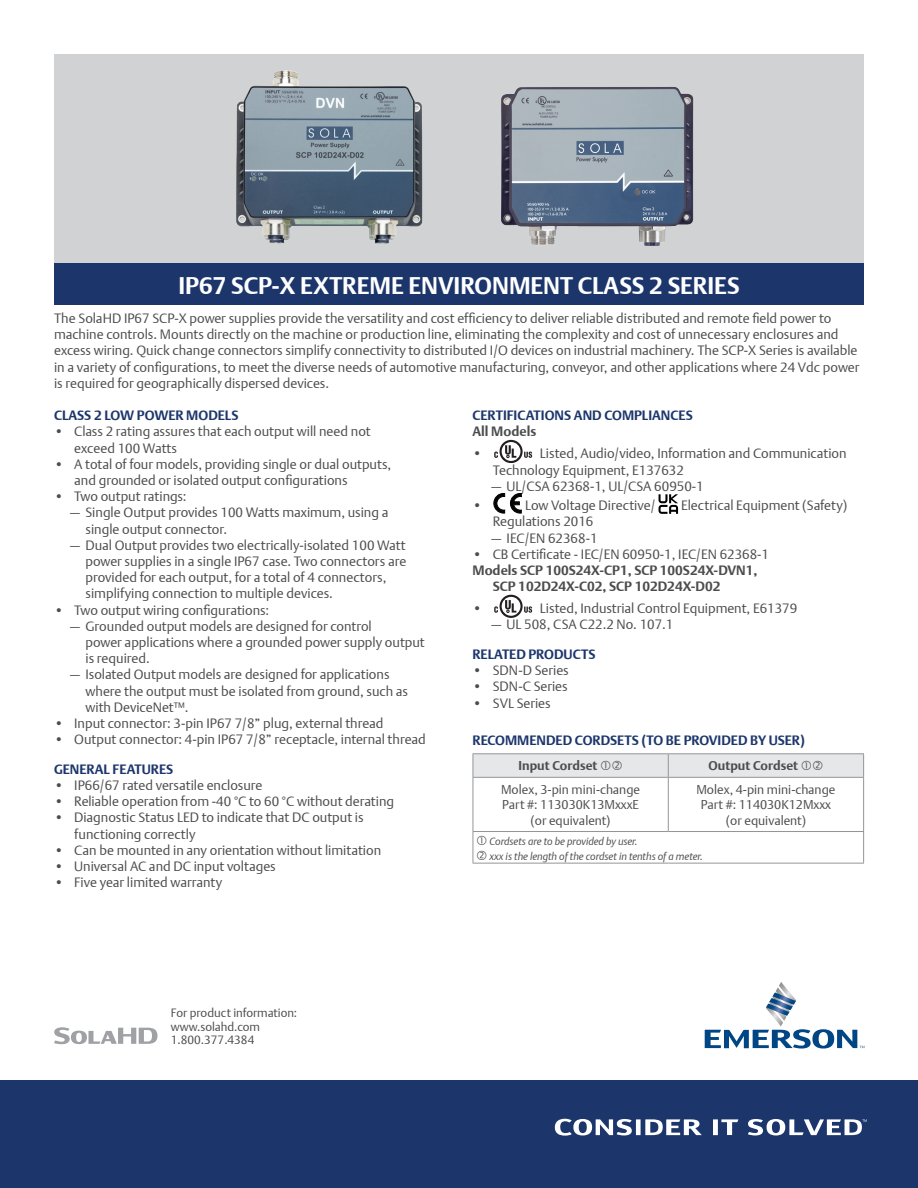
<style>
.page{position:relative;width:918px;height:1188px;background:#fff}
.page>*{position:absolute;margin:0;border:0;box-sizing:border-box;transform-origin:0 0}
.t1{font:700 24px "DTL Argo T";color:#fff}
.t2{font:13.5px/16.2px "DTL Argo T Light";color:#4b4c4d}
.t3{font:700 13.5px "DTL Argo T";color:#1c366c}
.t4{font:700 13.5px/16.2px "DTL Argo T";color:#4b4c4d}
.t5{font:12.75px/15.3px "DTL Argo T Light";color:#4b4c4d;text-align:center}
.t6{font:700 12.75px "DTL Argo T";color:#4b4c4d}
.t7{font:12px/13.5px "DTL Argo T Light";color:#4b4c4d}
.t8{font:italic 10.5px/15.3px "DTL Argo T Light";letter-spacing:-.005em;color:#4b4c4d}
</style>
<div class="page">
<div style="left:0;top:1080px;width:918px;height:108px;background:#1c366c"></div>
<svg style="left:705px;top:982px;width:159px;height:67px"></svg>
<svg style="left:54px;top:1027px;width:103px;height:17px"></svg>
<svg style="left:713px;top:1119px;width:25px;height:16px"></svg>
<svg style="left:555px;top:1119px;width:147px;height:17px"></svg>
<svg style="left:748px;top:1119px;width:119px;height:16px"></svg>
<svg style="left:500px;top:440px;width:23px;height:23px"></svg>
<div style="left:502px;top:442px;width:18px;height:19px;background:#fff;border-radius:50%"></div>
<svg style="left:505px;top:445px;width:11px;height:13px"></svg>
<svg style="left:524px;top:452px;width:8px;height:6px"></svg>
<svg style="left:494px;top:452px;width:4px;height:6px"></svg>
<svg style="left:494px;top:493px;width:27px;height:20px"></svg>
<svg style="left:659px;top:494px;width:19px;height:20px"></svg>
<svg style="left:500px;top:595px;width:23px;height:23px"></svg>
<div style="left:502px;top:597px;width:18px;height:19px;background:#fff;border-radius:50%"></div>
<svg style="left:505px;top:600px;width:11px;height:13px"></svg>
<svg style="left:524px;top:606px;width:8px;height:7px"></svg>
<svg style="left:494px;top:606px;width:4px;height:7px"></svg>
<div style="left:54px;top:54px;width:810px;height:210px;background:#d1d2d4"></div>
<div style="left:54px;top:264px;width:810px;height:41px;background:#1c366c"></div>
<img style="left:236px;top:70px;width:187px;height:174px">
<img style="left:501px;top:87px;width:193px;height:159px">
<hr style="left:473px;top:777px;width:195px;height:1px;background:#939598">
<hr style="left:473px;top:778px;width:1px;height:53px;background:#939598">
<hr style="left:668px;top:777px;width:196px;height:1px;background:#939598">
<hr style="left:668px;top:778px;width:1px;height:53px;background:#939598">
<hr style="left:863px;top:778px;width:1px;height:53px;background:#939598">
<hr style="left:473px;top:831px;width:195px;height:1px;background:#939598">
<hr style="left:473px;top:832px;width:1px;height:31px;background:#939598">
<hr style="left:668px;top:831px;width:196px;height:1px;background:#939598">
<hr style="left:863px;top:832px;width:1px;height:31px;background:#939598">
<hr style="left:473px;top:863px;width:195px;height:1px;background:#939598">
<hr style="left:668px;top:863px;width:196px;height:1px;background:#939598">
<hr style="left:473px;top:753px;width:195px;height:1px;background:#939598">
<hr style="left:668px;top:753px;width:196px;height:1px;background:#939598">
<svg style="left:473px;top:754px;width:391px;height:23px;background:#e3e4e6"></svg>
<h1 class="t1" style="left:178px;top:271px;width:563px">IP67 SCP-X EXTREME ENVIRONMENT CLASS 2 SERIES</h1>
<p class="t2" style="left:54px;top:310px;width:807px">The SolaHD IP67 SCP-X power supplies provide the versatility and cost efficiency to deliver reliable distributed and remote field power to machine controls. Mounts directly on the machine or production line, eliminating the complexity and cost of unnecessary enclosures and excess wiring. Quick change connectors simplify connectivity to distributed I/O devices on industrial machinery. The SCP-X Series is available in a variety of configurations, to meet the diverse needs of automotive manufacturing, conveyor, and other applications where 24 Vdc power is required for geographically dispersed devices.</p>
<p class="t3" style="left:54px;top:407px;width:186px">CLASS 2 LOW POWER MODELS</p>
<p class="t2" style="left:74px;top:423px;width:298px;text-indent:-20px">• Class 2 rating assures that each output will need not exceed 100 Watts</p>
<p class="t2" style="left:74px;top:456px;width:319px;text-indent:-20px">• A total of four models, providing single or dual outputs, and grounded or isolated output configurations</p>
<p class="t2" style="left:54px;top:488px;width:134px">• Two output ratings:</p>
<p class="t2" style="left:85px;top:504px;width:304px;text-indent:-15px">— Single Output provides 100 Watts maximum, using a single output connector.</p>
<p class="t2" style="left:85px;top:537px;width:322px;text-indent:-15px">— Dual Output provides two electrically-isolated 100 Watt power supplies in a single IP67 case. Two connectors are provided for each output, for a total of 4 connectors, simplifying connection to multiple devices.</p>
<p class="t2" style="left:54px;top:602px;width:217px">• Two output wiring configurations:</p>
<p class="t2" style="left:85px;top:618px;width:341px;text-indent:-15px">— Grounded output models are designed for control<br>power applications where a grounded power supply output is required.</p>
<p class="t2" style="left:85px;top:666px;width:324px;text-indent:-15px">— Isolated Output models are designed for applications where the output must be isolated from ground, such as with DeviceNet™.</p>
<p class="t2" style="left:54px;top:715px;width:331px">• Input connector: 3-pin IP67 7/8” plug, external thread</p>
<p class="t2" style="left:54px;top:731px;width:373px">• Output connector: 4-pin IP67 7/8” receptacle, internal thread</p>
<p class="t3" style="left:54px;top:761px;width:121px">GENERAL FEATURES</p>
<p class="t2" style="left:54px;top:777px;width:210px">• IP66/67 rated versatile enclosure</p>
<p class="t2" style="left:54px;top:793px;width:342px">• Reliable operation from -40 °C to 60 °C without derating</p>
<p class="t2" style="left:74px;top:809px;width:291px;text-indent:-20px">• Diagnostic Status LED to indicate that DC output is functioning correctly</p>
<p class="t2" style="left:54px;top:842px;width:329px">• Can be mounted in any orientation without limitation</p>
<p class="t2" style="left:54px;top:858px;width:223px">• Universal AC and DC input voltages</p>
<p class="t2" style="left:54px;top:874px;width:170px">• Five year limited warranty</p>
<p class="t3" style="left:472px;top:407px;width:222px">CERTIFICATIONS AND COMPLIANCES</p>
<p class="t4" style="left:472px;top:423px;width:65px">All Models</p>
<p class="t2" style="left:472px;top:445px;width:11px">•</p>
<p class="t2" style="left:493px;top:445px;width:355px;text-indent:47px">Listed, Audio/video, Information and Communication<br>Technology Equipment, E137632</p>
<p class="t2" style="left:491px;top:478px;width:214px">— UL/CSA 62368-1, UL/CSA 60950-1</p>
<p class="t2" style="left:473px;top:497px;width:11px">•</p>
<p class="t2" style="left:525px;top:497px;width:132px">Low Voltage Directive/</p>
<p class="t2" style="left:681px;top:497px;width:168px">Electrical Equipment (Safety)</p>
<p class="t2" style="left:493px;top:513px;width:102px">Regulations 2016</p>
<p class="t2" style="left:491px;top:530px;width:108px">— IEC/EN 62368-1</p>
<p class="t2" style="left:473px;top:546px;width:298px">• CB Certificate - IEC/EN 60950-1, IEC/EN 62368-1</p>
<p class="t4" style="left:493px;top:562px;width:266px;text-indent:-20px">Models SCP 100S24X-CP1, SCP 100S24X-DVN1,<br>SCP 102D24X-C02, SCP 102D24X-D02</p>
<p class="t2" style="left:473px;top:600px;width:11px">•</p>
<p class="t2" style="left:540px;top:600px;width:259px">Listed, Industrial Control Equipment, E61379</p>
<p class="t2" style="left:491px;top:616px;width:184px">— UL 508, CSA C22.2 No. 107.1</p>
<p class="t3" style="left:473px;top:646px;width:124px">RELATED PRODUCTS</p>
<p class="t2" style="left:473px;top:662px;width:98px">• SDN-D Series</p>
<p class="t2" style="left:473px;top:678px;width:97px">• SDN-C Series</p>
<p class="t2" style="left:473px;top:695px;width:80px">• SVL Series</p>
<p class="t3" style="left:473px;top:732px;width:334px">RECOMMENDED CORDSETS (TO BE PROVIDED BY USER)</p>
<p class="t6" style="left:518px;top:758px;width:80px">Input Cordset</p>
<p class="t6" style="left:708px;top:758px;width:91px">Output Cordset</p>
<p class="t5" style="left:501px;top:782px;width:141px">Molex, 3-pin mini-change<br>Part #: 113030K13MxxxE (or equivalent)</p>
<p class="t5" style="left:696px;top:782px;width:141px">Molex, 4-pin mini-change<br>Part #: 114030K12Mxxx (or equivalent)</p>
<p class="t8" style="left:490px;top:833px;width:215px">Cordsets are to be provided by user.<br>xxx is the length of the cordset in tenths of a meter.</p>
<p class="t7" style="left:171px;top:1006px;width:128px">For product information: www.solahd.com<br>1.800.377.4384</p>
</div>
